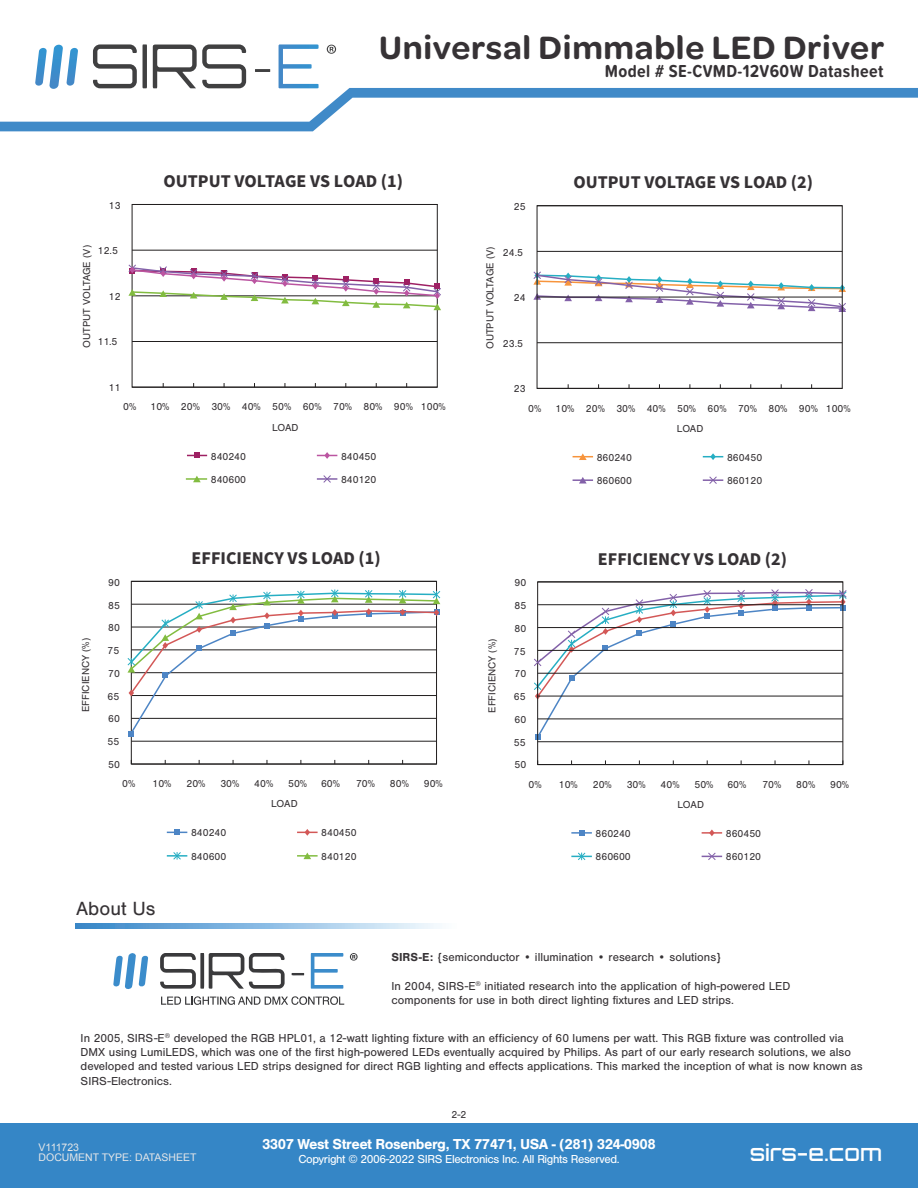
<style>
.page{position:relative;width:918px;height:1188px;background:#fff}
.page>*{position:absolute;margin:0;border:0;box-sizing:border-box;transform-origin:0 0}
.t1{font:600 34.5px "Omnes";letter-spacing:.02em;color:#363235}
.t2{font:500 22.5px "Orbitron";color:#fff}
.t3{font:19.8px "Nimbus San";color:#363235}
.t4{font:700 18px "Source Sans Pro";color:#363235}
.t5{font:700 18px "Proxima Soft Cond";letter-spacing:.02em;color:#363235}
.t6{font:700 15px "Nimbus San";letter-spacing:-.035em;color:#fff}
.t7{font:12px/14.4px "Nimbus San";color:#363235}
.t8{font:12px "Nimbus San";letter-spacing:-.035em;color:#fff}
.t9{font:10.5px/20.2px "Nimbus San";color:#363235}
.t10{font:10.5px/10.5px "Arial";color:#e6e7e8}
.s1{font-weight:700}
</style>
<div class="page">
<div style="left:0;top:1123px;width:918px;height:65px;background:#3586c6"></div>
<svg style="left:0;top:44px;width:918px;height:87px"></svg>
<svg style="left:76px;top:923px;width:364px;height:5px;background:#8fbde2"></svg>
<svg style="left:311px;top:953px;width:33px;height:36px"></svg>
<svg style="left:113px;top:953px;width:35px;height:36px"></svg>
<svg style="left:160px;top:953px;width:144px;height:36px"></svg>
<svg style="left:161px;top:996px;width:183px;height:9px"></svg>
<svg style="left:350px;top:953px;width:8px;height:8px"></svg>
<hr style="left:132px;top:387px;width:305px;height:1px;background:#211e1e">
<hr style="left:132px;top:250px;width:305px;height:1px;background:#211e1e">
<hr style="left:132px;top:341px;width:305px;height:1px;background:#211e1e">
<hr style="left:132px;top:204px;width:305px;height:1px;background:#211e1e">
<svg style="left:128px;top:264px;width:313px;height:46px"></svg>
<svg style="left:187px;top:453px;width:20px;height:5px"></svg>
<svg style="left:317px;top:452px;width:20px;height:7px"></svg>
<hr style="left:317px;top:478px;width:20px;height:2px;background:#8361a9">
<svg style="left:323px;top:475px;width:9px;height:8px"></svg>
<hr style="left:186px;top:478px;width:21px;height:2px;background:#82bc40">
<svg style="left:193px;top:476px;width:8px;height:6px"></svg>
<svg style="left:533px;top:271px;width:313px;height:41px"></svg>
<hr style="left:537px;top:388px;width:305px;height:1px;background:#211e1e">
<hr style="left:537px;top:251px;width:305px;height:1px;background:#211e1e">
<hr style="left:537px;top:297px;width:305px;height:1px;background:#211e1e">
<hr style="left:537px;top:342px;width:305px;height:1px;background:#211e1e">
<hr style="left:537px;top:205px;width:305px;height:1px;background:#211e1e">
<svg style="left:573px;top:453px;width:20px;height:7px"></svg>
<svg style="left:703px;top:453px;width:20px;height:7px"></svg>
<hr style="left:703px;top:479px;width:20px;height:2px;background:#8361a9">
<svg style="left:709px;top:476px;width:9px;height:8px"></svg>
<svg style="left:579px;top:477px;width:8px;height:7px"></svg>
<hr style="left:573px;top:479px;width:20px;height:2px;background:#8361a9">
<hr style="left:131px;top:764px;width:306px;height:1px;background:#211e1e">
<hr style="left:131px;top:741px;width:306px;height:1px;background:#211e1e">
<hr style="left:131px;top:581px;width:306px;height:1px;background:#211e1e">
<svg style="left:167px;top:830px;width:20px;height:5px"></svg>
<svg style="left:297px;top:829px;width:21px;height:7px"></svg>
<hr style="left:297px;top:855px;width:21px;height:2px;background:#82bc40">
<svg style="left:304px;top:853px;width:7px;height:6px"></svg>
<hr style="left:167px;top:855px;width:20px;height:2px;background:#26aec3">
<svg style="left:173px;top:852px;width:9px;height:8px"></svg>
<svg style="left:127px;top:589px;width:314px;height:147px"></svg>
<svg style="left:579px;top:830px;width:5px;height:6px"></svg>
<hr style="left:571px;top:832px;width:21px;height:2px;background:#4d85c5">
<hr style="left:702px;top:832px;width:20px;height:2px;background:#d35857">
<svg style="left:709px;top:829px;width:6px;height:7px"></svg>
<svg style="left:571px;top:852px;width:21px;height:9px"></svg>
<svg style="left:702px;top:852px;width:20px;height:8px"></svg>
<svg style="left:534px;top:588px;width:313px;height:152px"></svg>
<hr style="left:538px;top:764px;width:305px;height:1px;background:#211e1e">
<hr style="left:538px;top:627px;width:305px;height:1px;background:#211e1e">
<hr style="left:538px;top:650px;width:305px;height:1px;background:#211e1e">
<hr style="left:538px;top:604px;width:305px;height:1px;background:#211e1e">
<hr style="left:538px;top:696px;width:305px;height:1px;background:#211e1e">
<hr style="left:538px;top:741px;width:305px;height:1px;background:#211e1e">
<hr style="left:538px;top:673px;width:305px;height:1px;background:#211e1e">
<hr style="left:538px;top:719px;width:305px;height:1px;background:#211e1e">
<hr style="left:538px;top:582px;width:305px;height:1px;background:#211e1e">
<h1 class="t1" style="left:379px;top:23px;width:507px">Universal Dimmable LED Driver</h1>
<h3 class="t5" style="left:605px;top:58px;width:280px">Model # SE-CVMD-12V60W Datasheet</h3>
<h3 class="t4" style="left:163px;top:169px;width:241px">OUTPUT VOLTAGE VS LOAD (1)</h3>
<h3 class="t4" style="left:573px;top:170px;width:241px">OUTPUT VOLTAGE VS LOAD (2)</h3>
<p class="t9" style="left:109px;top:196px;width:13px">13</p>
<p class="t9" style="left:514px;top:197px;width:13px">25</p>
<p class="t9" style="left:77px;top:348px;width:104px;rotate:-90deg">OUTPUT VOLTAGE (V)</p>
<p class="t9" style="left:98px;top:241px;width:21px">12.5</p>
<p class="t9" style="left:109px;top:287px;width:13px">12</p>
<p class="t9" style="left:98px;top:332px;width:21px">11.5</p>
<p class="t9" style="left:480px;top:349px;width:104px;rotate:-90deg">OUTPUT VOLTAGE (V)</p>
<p class="t9" style="left:503px;top:242px;width:22px">24.5</p>
<p class="t9" style="left:514px;top:288px;width:13px">24</p>
<p class="t9" style="left:503px;top:333px;width:22px">23.5</p>
<p class="t9" style="left:109px;top:378px;width:13px">11</p>
<p class="t9" style="left:514px;top:379px;width:13px">23</p>
<p class="t9" style="left:123px;top:397px;width:15px">0%</p>
<p class="t9" style="left:151px;top:397px;width:21px">10%</p>
<p class="t9" style="left:181px;top:397px;width:81px">20% 30% 40%</p>
<p class="t9" style="left:272px;top:397px;width:175px">50% 60% 70% 80% 90% 100%</p>
<p class="t9" style="left:528px;top:398px;width:15px">0%</p>
<p class="t9" style="left:555px;top:398px;width:21px">10%</p>
<p class="t9" style="left:586px;top:398px;width:81px">20% 30% 40%</p>
<p class="t9" style="left:677px;top:398px;width:175px">50% 60% 70% 80% 90% 100%</p>
<p class="t9" style="left:272px;top:417px;width:28px">LOAD</p>
<p class="t9" style="left:677px;top:418px;width:28px">LOAD</p>
<p class="t9" style="left:211px;top:446px;width:37px">840240</p>
<p class="t9" style="left:341px;top:446px;width:37px">840450</p>
<p class="t9" style="left:211px;top:470px;width:37px">840600</p>
<p class="t9" style="left:341px;top:470px;width:37px">840120</p>
<p class="t9" style="left:597px;top:447px;width:37px">860240</p>
<p class="t9" style="left:727px;top:447px;width:37px">860450</p>
<p class="t9" style="left:597px;top:471px;width:37px">860600</p>
<p class="t9" style="left:727px;top:471px;width:37px">860120</p>
<p class="t9" style="left:76px;top:712px;width:76px;rotate:-90deg">EFFICIENCY (%)</p>
<h3 class="t4" style="left:192px;top:545px;width:191px">EFFICIENCY VS LOAD (1)</h3>
<h3 class="t4" style="left:598px;top:547px;width:191px">EFFICIENCY VS LOAD (2)</h3>
<p class="t9" style="left:108px;top:572px;width:13px">90</p>
<p class="t9" style="left:514px;top:573px;width:13px">90</p>
<p class="t9" style="left:108px;top:595px;width:13px">85</p>
<p class="t9" style="left:108px;top:641px;width:13px">75</p>
<p class="t9" style="left:108px;top:686px;width:13px">65</p>
<p class="t9" style="left:108px;top:732px;width:13px">55</p>
<p class="t9" style="left:108px;top:618px;width:13px">80</p>
<p class="t9" style="left:108px;top:663px;width:13px">70</p>
<p class="t9" style="left:108px;top:709px;width:13px">60</p>
<p class="t9" style="left:482px;top:713px;width:76px;rotate:-90deg">EFFICIENCY (%)</p>
<p class="t9" style="left:514px;top:596px;width:13px">85</p>
<p class="t9" style="left:514px;top:641px;width:13px">75</p>
<p class="t9" style="left:514px;top:687px;width:13px">65</p>
<p class="t9" style="left:514px;top:732px;width:13px">55</p>
<p class="t9" style="left:514px;top:618px;width:13px">80</p>
<p class="t9" style="left:514px;top:664px;width:13px">70</p>
<p class="t9" style="left:514px;top:709px;width:13px">60</p>
<p class="t9" style="left:108px;top:754px;width:13px">50</p>
<p class="t9" style="left:514px;top:755px;width:13px">50</p>
<p class="t9" style="left:122px;top:774px;width:15px">0%</p>
<p class="t9" style="left:153px;top:774px;width:21px">10%</p>
<p class="t9" style="left:186px;top:774px;width:21px">20%</p>
<p class="t9" style="left:220px;top:774px;width:21px">30%</p>
<p class="t9" style="left:271px;top:774px;width:28px;text-indent:-17px">40%<br>LOAD</p>
<p class="t9" style="left:288px;top:774px;width:21px">50%</p>
<p class="t9" style="left:321px;top:774px;width:21px">60%</p>
<p class="t9" style="left:356px;top:774px;width:21px">70%</p>
<p class="t9" style="left:390px;top:774px;width:21px">80%</p>
<p class="t9" style="left:424px;top:774px;width:21px">90%</p>
<p class="t9" style="left:529px;top:774px;width:15px">0%</p>
<p class="t9" style="left:559px;top:774px;width:21px">10%</p>
<p class="t9" style="left:593px;top:774px;width:21px">20%</p>
<p class="t9" style="left:627px;top:774px;width:21px">30%</p>
<p class="t9" style="left:678px;top:774px;width:28px;text-indent:-17px">40%<br>LOAD</p>
<p class="t9" style="left:695px;top:774px;width:21px">50%</p>
<p class="t9" style="left:727px;top:774px;width:21px">60%</p>
<p class="t9" style="left:762px;top:774px;width:21px">70%</p>
<p class="t9" style="left:796px;top:774px;width:21px">80%</p>
<p class="t9" style="left:830px;top:774px;width:21px">90%</p>
<p class="t9" style="left:191px;top:823px;width:37px">840240</p>
<p class="t9" style="left:321px;top:823px;width:37px">840450</p>
<p class="t9" style="left:191px;top:847px;width:37px">840600</p>
<p class="t9" style="left:321px;top:847px;width:37px">840120</p>
<p class="t9" style="left:596px;top:824px;width:37px">860240</p>
<p class="t9" style="left:726px;top:824px;width:37px">860450</p>
<p class="t9" style="left:596px;top:847px;width:37px">860600</p>
<p class="t9" style="left:726px;top:847px;width:37px">860120</p>
<h3 class="t3" style="left:76px;top:898px;width:81px">About Us</h3>
<p class="t7" style="left:391px;top:950px;width:332px"><span class="s1">SIRS-E:</span> {semiconductor • illumination • research • solutions}</p>
<p class="t7" style="left:391px;top:979px;width:400px">In 2004, SIRS-E<sup>®</sup> initiated research into the application of high-powered LED components for use in both direct lighting fixtures and LED strips.</p>
<p class="t7" style="left:81px;top:1031px;width:783px">In 2005, SIRS-E<sup>®</sup> developed the RGB HPL01, a 12-watt lighting fixture with an efficiency of 60 lumens per watt. This RGB fixture was controlled via DMX using LumiLEDS, which was one of the first high-powered LEDs eventually acquired by Philips. As part of our early research solutions, we also developed and tested various LED strips designed for direct RGB lighting and effects applications. This marked the inception of what is now known as SIRS-Electronics.</p>
<p class="t9" style="left:452px;top:1104px;width:16px">2-2</p>
<p class="t10" style="left:39px;top:1142px;width:159px">V111723<br>DOCUMENT TYPE: DATASHEET</p>
<p class="t6" style="left:262px;top:1136px;width:395px">3307 West Street Rosenberg, TX 77471, USA - (281) 324-0908</p>
<p class="t8" style="left:298px;top:1153px;width:323px">Copyright © 2006-2022 SIRS Electronics Inc. All Rights Reserved.</p>
<h2 class="t2" style="left:750px;top:1139px;width:134px">sirs-e.com</h2>
</div>
